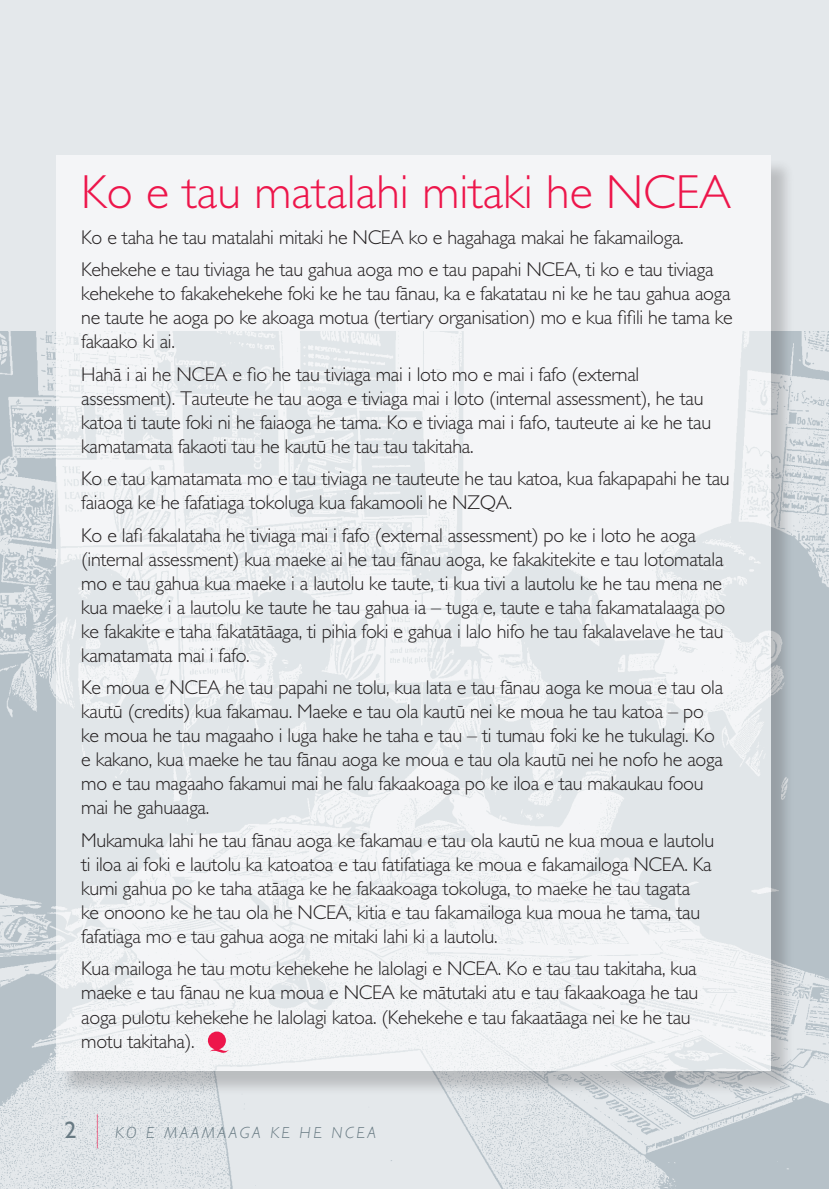
<style>
.page{position:relative;width:829px;height:1189px;background:#e4e8eb}
.page>*{position:absolute;margin:0;border:0;box-sizing:border-box;transform-origin:0 0}
.t1{font:300 48px "Gill Sans Maori";color:#ed164b}
.t2{font:24px "Gill Sans Maori";color:#687a83}
.t3{font:300 20px/24px "Gill Sans Maori";letter-spacing:-.015em;color:#231f20}
.t4{font:italic 300 16px "Gill Sans";letter-spacing:.16em;color:#687a83}
</style>
<div class="page">
<img style="left:0;top:331px;width:829px;height:858px">
<hr style="left:97px;top:1114px;width:1px;height:34px;background:#ed164b">
<div style="left:59px;top:158px;width:736px;height:938px;background:#231f20;opacity:.35"></div>
<div style="left:56px;top:155px;width:714px;height:916px;background:linear-gradient(to right,#eceff1,#eff1f3)"></div>
<svg style="left:208px;top:1031px;width:21px;height:23px"></svg>
<h1 class="t1" style="left:81px;top:165px;width:651px">Ko e tau matalahi mitaki he NCEA</h1>
<p class="t3" style="left:81px;top:221px;width:634px;line-height:32.4px">Ko e taha he tau matalahi mitaki he NCEA ko e hagahaga makai he fakamailoga.<br>Kehekehe e tau tiviaga he tau gahua aoga mo e tau papahi NCEA, ti ko e tau tiviaga</p>
<p class="t3" style="left:81px;top:282px;width:653px;text-align:justify">kehekehe to fakakehekehe foki ke he tau fänau, ka e fakatatau ni ke he tau gahua aoga ne taute he aoga po ke akoaga motua (tertiary organisation) mo e kua fifili he tama ke fakaako ki ai.</p>
<p class="t3" style="left:81px;top:362px;width:631px">Hahä i ai he NCEA e fio he tau tiviaga mai i loto mo e mai i fafo (external assessment). Tauteute he tau aoga e tiviaga mai i loto (internal assessment), he tau katoa ti taute foki ni he faiaoga he tama. Ko e tiviaga mai i fafo, tauteute ai ke he tau kamatamata fakaoti tau he kautü he tau tau takitaha.</p>
<p class="t3" style="left:81px;top:467px;width:650px">Ko e tau kamatamata mo e tau tiviaga ne tauteute he tau katoa, kua fakapapahi he tau faiaoga ke he fafatiaga tokoluga kua fakamooli he NZQA.</p>
<p class="t3" style="left:81px;top:523px;width:645px">Ko e lafi fakalataha he tiviaga mai i fafo (external assessment) po ke i loto he aoga (internal assessment) kua maeke ai he tau fänau aoga, ke fakakitekite e tau lotomatala mo e tau gahua kua maeke i a lautolu ke taute, ti kua tivi a lautolu ke he tau mena ne kua maeke i a lautolu ke taute he tau gahua ia – tuga e, taute e taha fakamatalaaga po ke fakakite e taha fakatätäaga, ti pihia foki e gahua i lalo hifo he tau fakalavelave he tau kamatamata mai i fafo.</p>
<p class="t3" style="left:81px;top:676px;width:643px">Ke moua e NCEA he tau papahi ne tolu, kua lata e tau fänau aoga ke moua e tau ola kautü (credits) kua fakamau. Maeke e tau ola kautü nei ke moua he tau katoa – po ke moua he tau magaaho i luga hake he taha e tau – ti tumau foki ke he tukulagi. Ko e kakano, kua maeke he tau fänau aoga ke moua e tau ola kautü nei he nofo he aoga mo e tau magaaho fakamui mai he falu fakaakoaga po ke iloa e tau makaukau foou mai he gahuaaga.</p>
<p class="t3" style="left:81px;top:828px;width:634px">Mukamuka lahi he tau fänau aoga ke fakamau e tau ola kautü ne kua moua e lautolu ti iloa ai foki e lautolu ka katoatoa e tau fatifatiaga ke moua e fakamailoga NCEA. Ka kumi gahua po ke taha atäaga ke he fakaakoaga tokoluga, to maeke he tau tagata<br>ke onoono ke he tau ola he NCEA, kitia e tau fakamailoga kua moua he tama, tau fafatiaga mo e tau gahua aoga ne mitaki lahi ki a lautolu.</p>
<p class="t3" style="left:81px;top:957px;width:618px">Kua mailoga he tau motu kehekehe he lalolagi e NCEA. Ko e tau tau takitaha, kua maeke e tau fänau ne kua moua e NCEA ke mätutaki atu e tau fakaakoaga he tau aoga pulotu kehekehe he lalolagi katoa. (Kehekehe e tau fakaatäaga nei ke he tau motu takitaha).</p>
<p class="t2" style="left:64px;top:1116px;width:13px">2</p>
<p class="t4" style="left:115px;top:1124px;width:262px">KO E MAAMAAGA KE HE NCEA</p>
</div>
